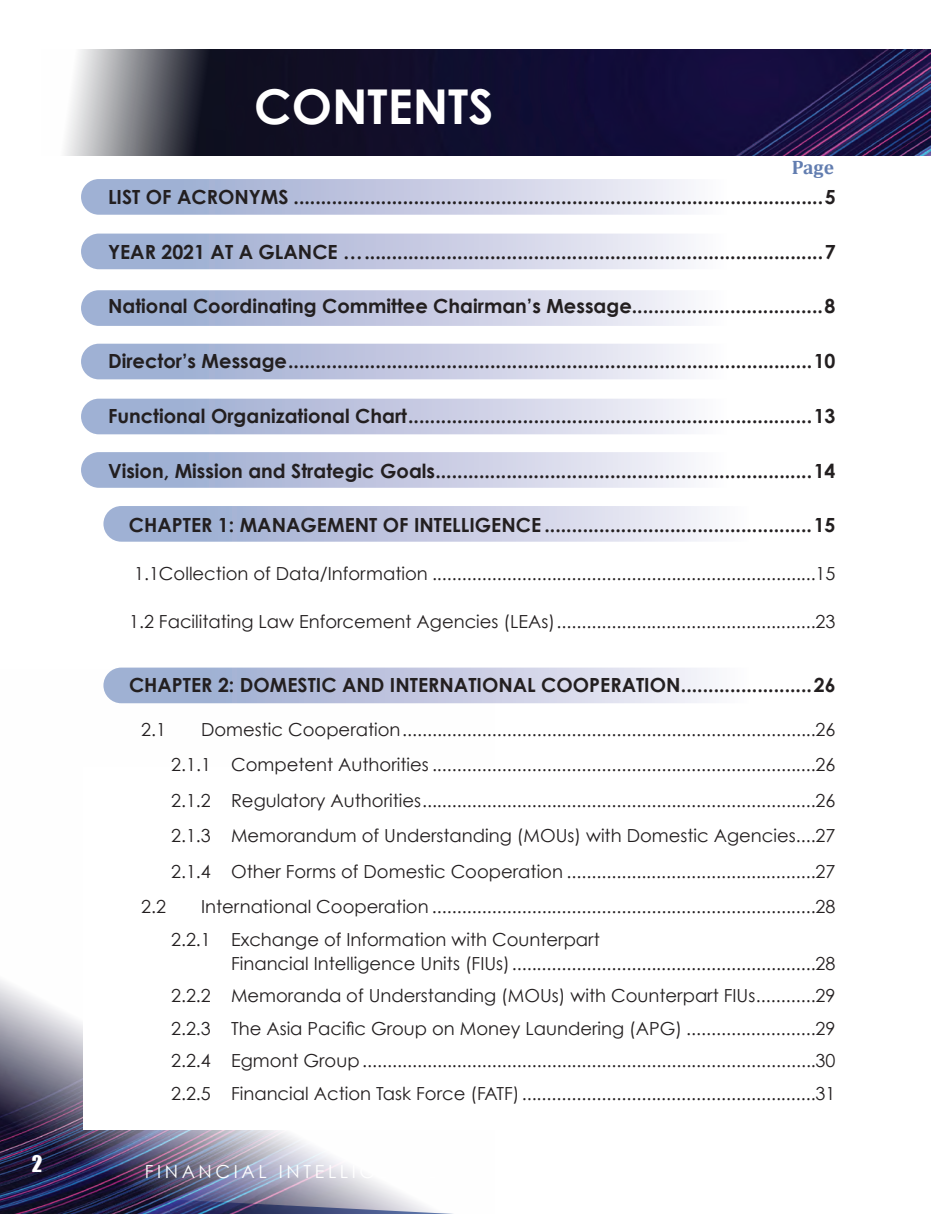
<style>
.page{position:relative;width:931px;height:1214px;background:#fff}
.page>*{position:absolute;margin:0;border:0;box-sizing:border-box;transform-origin:0 0}
.t1{font:700 48px "Century Gothic";color:#fff}
.t2{font:21px "Impact";color:#fff}
.t3{font:700 19.5px "Century Gothic";color:#231f20}
.t4{font:700 19.5px "Cambria";color:#627db0}
.t5{font:18px/32.5px "Century Gothic";color:#231f20;text-align:justify}
</style>
<div class="page">
<img style="left:0;top:702px;width:494px;height:512px">
<div style="left:83px;top:767px;width:531px;height:363px;background:#fff"></div>
<img style="left:65px;top:49px;width:866px;height:107px">
<div style="left:81px;top:290px;width:709px;height:36px;background:linear-gradient(to right,#93a4cd,#fffeff);border-radius:18px"></div>
<div style="left:81px;top:234px;width:709px;height:35px;background:linear-gradient(to right,#93a4cd,#fffeff);border-radius:18px"></div>
<div style="left:81px;top:179px;width:709px;height:36px;background:linear-gradient(to right,#93a4cd,#fffeff);border-radius:18px"></div>
<div style="left:81px;top:399px;width:709px;height:35px;background:linear-gradient(to right,#93a4cd,#fffeff);border-radius:18px"></div>
<div style="left:81px;top:344px;width:709px;height:35px;background:linear-gradient(to right,#93a4cd,#fffeff);border-radius:18px"></div>
<div style="left:81px;top:452px;width:709px;height:36px;background:linear-gradient(to right,#93a4cd,#fffeff);border-radius:18px"></div>
<div style="left:103px;top:506px;width:710px;height:36px;background:linear-gradient(to right,#93a4cd,#fffeff);border-radius:18px"></div>
<div style="left:103px;top:668px;width:710px;height:35px;background:linear-gradient(to right,#93a4cc,#fffdff);border-radius:18px"></div>
<p class="t2" style="left:32px;top:1148px;width:12px">2</p>
<h1 class="t1" style="left:254px;top:76px;width:241px">CONTENTS</h1>
<p class="t4" style="left:792px;top:153px;width:44px">Page</p>
<p class="t3" style="left:108px;top:184px;width:729px">LIST OF ACRONYMS .................................................................................................5</p>
<p class="t3" style="left:108px;top:239px;width:729px">YEAR 2021 AT A GLANCE …....................................................................................7</p>
<p class="t3" style="left:108px;top:294px;width:729px">National Coordinating Committee Chairman’s Message...................................8</p>
<p class="t3" style="left:108px;top:349px;width:729px">Director’s Message................................................................................................10</p>
<p class="t3" style="left:108px;top:404px;width:729px">Functional Organizational Chart..........................................................................13</p>
<p class="t3" style="left:108px;top:458px;width:729px">Vision, Mission and Strategic Goals.....................................................................14</p>
<p class="t3" style="left:129px;top:513px;width:708px">CHAPTER 1: MANAGEMENT OF INTELLIGENCE .................................................15</p>
<p class="t5" style="left:134px;top:557px;width:703px">1.1Collection of Data/Information .............................................................................15</p>
<p class="t5" style="left:129px;top:605px;width:708px">1.2 Facilitating Law Enforcement Agencies (LEAs)....................................................23</p>
<p class="t3" style="left:129px;top:673px;width:708px">CHAPTER 2: DOMESTIC AND INTERNATIONAL COOPERATION........................26</p>
<p class="t5" style="left:141px;top:713px;width:26px">2.1</p>
<p class="t5" style="left:171px;top:711px;width:666px;line-height:35.5px;text-indent:30px">Domestic Cooperation...................................................................................26<br>2.1.1 Competent Authorities .............................................................................26<br>2.1.2 Regulatory Authorities...............................................................................26<br>2.1.3 Memorandum of Understanding (MOUs) with Domestic Agencies....27<br>2.1.4 Other Forms of Domestic Cooperation ..................................................27</p>
<p class="t5" style="left:141px;top:890px;width:26px">2.2</p>
<p class="t5" style="left:171px;top:890px;width:666px;text-indent:30px">International Cooperation .............................................................................28<br>2.2.1 Exchange of Information with Counterpart</p>
<p class="t5" style="left:171px;top:947px;width:666px;text-indent:60px">Financial Intelligence Units (FIUs).............................................................28<br>2.2.2 Memoranda of Understanding (MOUs) with Counterpart FIUs............29<br>2.2.3 The Asia Pacific Group on Money Laundering (APG) ..........................29<br>2.2.4 Egmont Group...........................................................................................30<br>2.2.5 Financial Action Task Force (FATF)...........................................................31</p>
</div>
